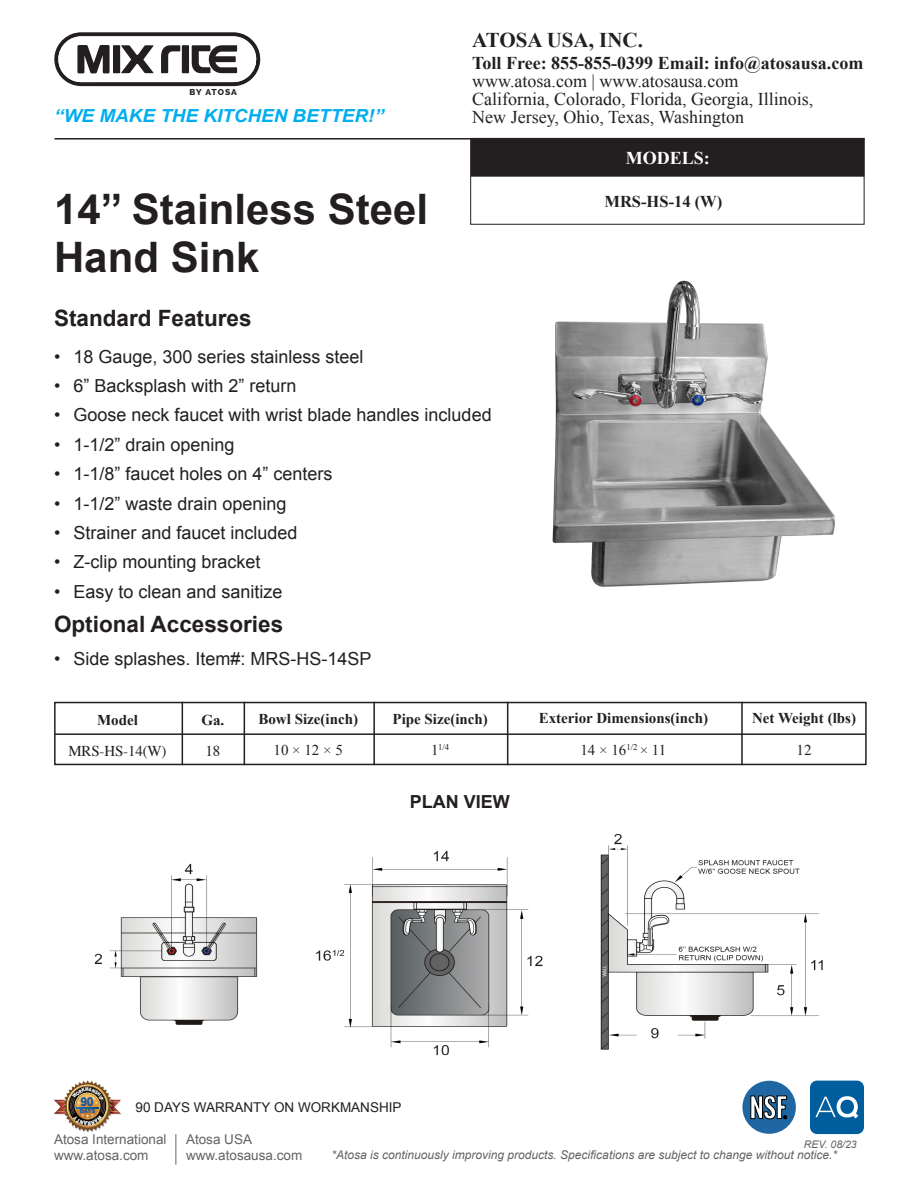
<style>
.page{position:relative;width:918px;height:1188px;background:#fff}
.page>*{position:absolute;margin:0;border:0;box-sizing:border-box;transform-origin:0 0}
.t1{font:700 42px/48px "Arial";color:#231f20}
.t2{font:700 22.5px "Arial";color:#231f20}
.t3{font:700 21px "Times New Roman";color:#231f20}
.t4{font:18px "Arial";color:#231f20}
.t5{font:18px/18px "Times New Roman";color:#231f20}
.t6{font:700 18px "Times New Roman";color:#231f20}
.t7{font:italic 700 18px "Arial";color:#00aeef;scale:1.05 1}
.t8{font:700 18px "Arial";color:#231f20}
.t9{font:700 18px "Times New Roman";color:#fff}
.t10{font:700 16.5px "Times New Roman";color:#231f20}
.t11{font:700 15px/31.5px "Times New Roman";color:#231f20;text-align:center}
.t12{font:15px "Times";letter-spacing:-.01em;color:#231f20}
.t13{font:15px "Times New Roman";color:#231f20}
.t14{font:13.5px/16.2px "Arial";color:#636366}
.t15{font:13.5px "Arial";color:#231f20}
.t16{font:italic 12px "Arial";color:#636366}
.t17{font:900 12px "Arial";color:#1357a3;scale:.85 1}
.t18{font:italic 10.5px "Arial";color:#636366}
.t19{font:8.7px "Times New Roman";color:#231f20}
.t20{font:800 8.55px "Raleway";letter-spacing:.1em;color:#231f20}
.t21{font:900 5.4px "Arial";color:#1357a3}
.s1{font-size:15px}
.s2{font-weight:400}
</style>
<div class="page">
<div style="left:810px;top:1081px;width:54px;height:53px;background:#005e9e;border-radius:7px"></div>
<svg style="left:815px;top:1096px;width:43px;height:22px"></svg>
<div style="left:471px;top:138px;width:393px;height:39px;background:#231f20"></div>
<hr style="left:54px;top:138px;width:810px;height:2px;background:#231f20">
<svg style="left:54px;top:32px;width:206px;height:54px"></svg>
<div style="left:742px;top:1081px;width:54px;height:53px;background:#1f67a3;border-radius:50%"></div>
<svg style="left:751px;top:1096px;width:36px;height:23px"></svg>
<hr style="left:176px;top:1134px;width:1px;height:31px;background:#636366">
<div style="left:470px;top:138px;width:395px;height:87px;border:1px solid #231f20"></div>
<img style="left:94px;top:834px;width:729px;height:222px">
<img style="left:552px;top:280px;width:283px;height:307px">
<div style="left:54px;top:702px;width:813px;height:63px;border:2px solid #231f20"></div>
<hr style="left:55px;top:733px;width:810px;height:2px;background:#231f20">
<hr style="left:182px;top:702px;width:1px;height:63px;background:#231f20">
<hr style="left:244px;top:702px;width:1px;height:63px;background:#231f20">
<hr style="left:507px;top:702px;width:1px;height:63px;background:#231f20">
<hr style="left:741px;top:702px;width:2px;height:63px;background:#231f20">
<hr style="left:373px;top:702px;width:2px;height:63px;background:#231f20">
<img style="left:54px;top:1080px;width:67px;height:53px">
<p class="t20" style="left:190px;top:87px;width:49px">BY ATOSA</p>
<p class="t7" style="left:54px;top:104px;width:315px">“WE MAKE THE KITCHEN BETTER!”</p>
<p class="t3" style="left:472px;top:25px;width:172px">ATOSA USA, INC.</p>
<p class="t6" style="left:472px;top:50px;width:393px">Toll Free: 855-855-0399 Email: info@atosausa.com</p>
<p class="t5" style="left:472px;top:72px;width:343px">www.atosa.com | www.atosausa.com<br>California, Colorado, Florida, Georgia, Illinois,<br>New Jersey, Ohio, Texas, Washington</p>
<p class="t9" style="left:626px;top:145px;width:86px">MODELS:</p>
<h1 class="t1" style="left:54px;top:187px;width:376px">14’’ Stainless Steel<br>Hand Sink</h1>
<p class="t2" style="left:54px;top:304px;width:199px">Standard Features</p>
<p class="t4" style="left:54px;top:345px;width:311px">• 18 Gauge, 300 series stainless steel</p>
<p class="t4" style="left:54px;top:374px;width:244px">• 6” Backsplash with 2” return</p>
<p class="t4" style="left:54px;top:403px;width:439px">• Goose neck faucet with wrist blade handles included</p>
<p class="t4" style="left:54px;top:433px;width:182px">• 1-1/2” drain opening</p>
<p class="t4" style="left:54px;top:462px;width:280px">• 1-1/8” faucet holes on 4” centers</p>
<p class="t4" style="left:54px;top:492px;width:234px">• 1-1/2” waste drain opening</p>
<p class="t4" style="left:54px;top:521px;width:245px">• Strainer and faucet included</p>
<p class="t4" style="left:54px;top:550px;width:208px">• Z-clip mounting bracket</p>
<p class="t4" style="left:54px;top:580px;width:230px">• Easy to clean and sanitize</p>
<p class="t2" style="left:54px;top:609px;width:231px">Optional Accessories</p>
<p class="t4" style="left:54px;top:647px;width:319px">• Side splashes. Item#: MRS-HS-14SP</p>
<p class="t11" style="left:97px;top:703px;width:42px">Model</p>
<p class="t12" style="left:68px;top:737px;width:100px">MRS-HS-14(W)</p>
<p class="t11" style="left:201px;top:703px;width:24px">Ga.</p>
<p class="t12" style="left:205px;top:737px;width:16px">18</p>
<p class="t11" style="left:258px;top:703px;width:101px">Bowl Size(inch)</p>
<p class="t13" style="left:274px;top:740px;width:71px">10 × 12 × 5</p>
<p class="t11" style="left:393px;top:703px;width:97px">Pipe Size(inch)</p>
<p class="t19" style="left:431px;top:742px;width:20px"><span class="s1">1</span>1/4</p>
<p class="t8" style="left:410px;top:790px;width:102px">PLAN VIEW</p>
<p class="t10" style="left:604px;top:190px;width:119px">MRS-HS-14 (W)</p>
<p class="t11" style="left:539px;top:702px;width:171px">Exterior Dimensions(inch)<br><span class="s2">14 × 16</span><sup>1/2</sup> <span class="s2">× 11</span></p>
<p class="t11" style="left:752px;top:702px;width:105px">Net Weight (lbs)</p>
<p class="t12" style="left:797px;top:736px;width:16px">12</p>
<p class="t17" style="left:81px;top:1093px;width:17px">90</p>
<p class="t15" style="left:136px;top:1098px;width:268px">90 DAYS WARRANTY ON WORKMANSHIP</p>
<p class="t21" style="left:80px;top:1107px;width:17px">DAYS</p>
<p class="t14" style="left:54px;top:1131px;width:114px">Atosa International www.atosa.com</p>
<p class="t14" style="left:186px;top:1131px;width:118px">Atosa USA www.atosausa.com</p>
<p class="t18" style="left:804px;top:1138px;width:54px">REV. 08/23</p>
<p class="t16" style="left:332px;top:1147px;width:507px">*Atosa is continuously improving products. Specifications are subject to change without notice.*</p>
</div>
